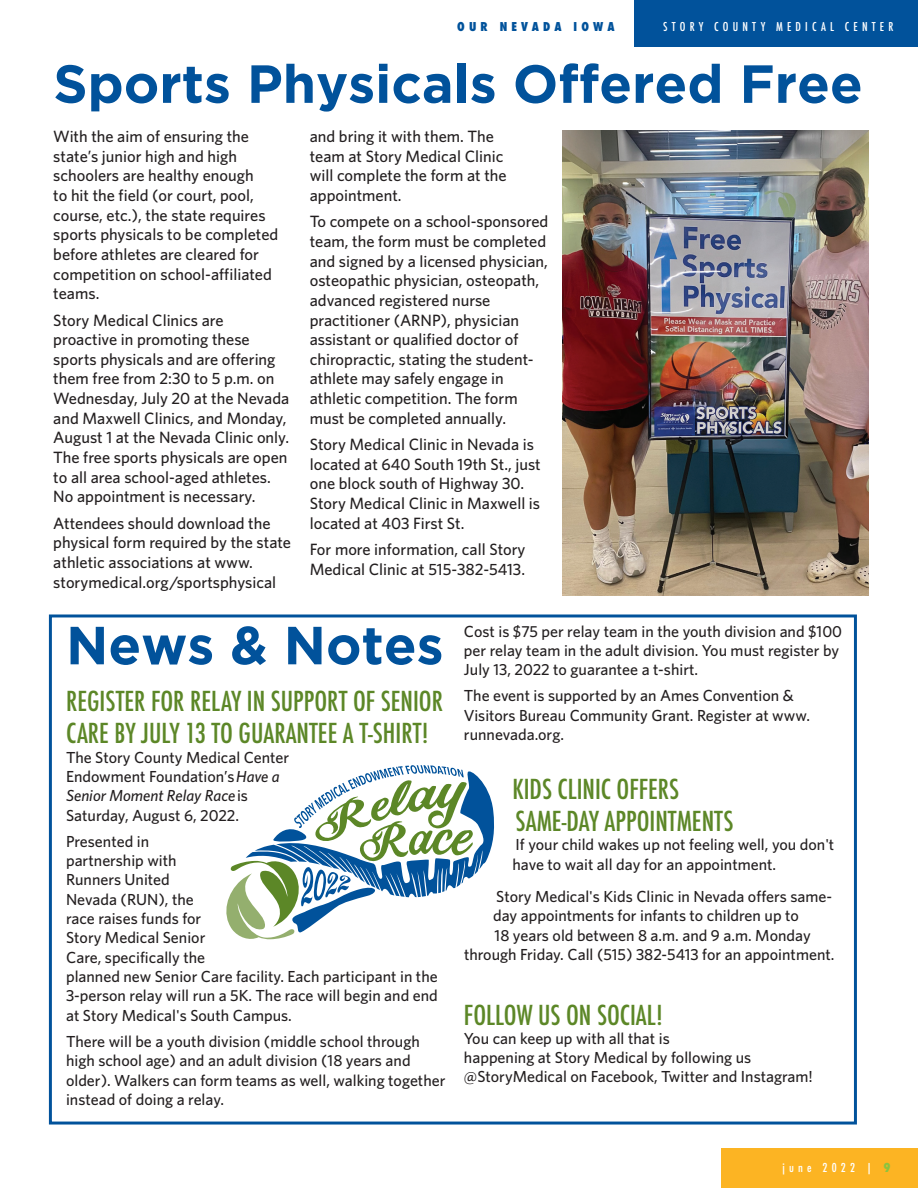
<style>
.page{position:relative;width:918px;height:1188px;background:#fff}
.page>*{position:absolute;margin:0;border:0;box-sizing:border-box;transform-origin:0 0}
.t1{font:700 53.55px "Gotham";color:#01529b}
.t2{font:500 condensed 26.85px/32.1px "Futura";color:#5c8727}
.t3{font:500 16.35px/19.6px "Whitney";color:#231f20}
.t4{font:500 16.05px/19.4px "Whitney";color:#231f20}
.t5{font:500 condensed 12px "Futura";letter-spacing:.35em;color:#fff}
.t6{font:500 condensed 11.85px "Futura";letter-spacing:.35em;color:#fff}
.t7{font:800 condensed 11.85px "Futura";letter-spacing:.35em;color:#01529b}
.s1{font-style:italic}
.s2{font-weight:800;color:#8bc440}
</style>
<div class="page">
<div style="left:721px;top:1148px;width:197px;height:40px;background:#fcb423"></div>
<div style="left:635px;top:0;width:283px;height:47px;background:#01529b"></div>
<div style="left:49px;top:615px;width:808px;height:510px;border:3px solid #01529b"></div>
<img style="left:562px;top:130px;width:306px;height:465px">
<svg style="left:226px;top:765px;width:268px;height:174px"></svg>
<p class="t7" style="left:457px;top:18px;width:159px">OUR NEVADA IOWA</p>
<p class="t6" style="left:663px;top:19px;width:232px">STORY COUNTY MEDICAL CENTER</p>
<h1 class="t1" style="left:53px;top:53px;width:811px">Sports Physicals Offered Free</h1>
<p class="t3" style="left:53px;top:126px;width:226px">With the aim of ensuring the state’s junior high and high schoolers are healthy enough<br>to hit the field (or court, pool, course, etc.), the state requires sports physicals to be completed before athletes are cleared for competition on school-affiliated teams.</p>
<p class="t3" style="left:53px;top:310px;width:237px">Story Medical Clinics are proactive in promoting these sports physicals and are offering them free from 2:30 to 5 p.m. on<br>Wednesday, July 20 at the Nevada and Maxwell Clinics, and Monday,<br>August 1 at the Nevada Clinic only.<br>The free sports physicals are open to all area school-aged athletes.<br>No appointment is necessary.</p>
<p class="t3" style="left:53px;top:513px;width:239px">Attendees should download the physical form required by the state athletic associations at www. storymedical.org/sportsphysical</p>
<p class="t3" style="left:310px;top:126px;width:198px">and bring it with them. The team at Story Medical Clinic will complete the form at the appointment.</p>
<p class="t3" style="left:310px;top:211px;width:240px">To compete on a school-sponsored team, the form must be completed and signed by a licensed physician, osteopathic physician, osteopath, advanced registered nurse practitioner (ARNP), physician assistant or qualified doctor of chiropractic, stating the student&shy;athlete may safely engage in athletic competition. The form must be completed annually.</p>
<p class="t3" style="left:310px;top:434px;width:233px">Story Medical Clinic in Nevada is located at 640 South 19th St., just one block south of Highway 30.<br>Story Medical Clinic in Maxwell is located at 403 First St.</p>
<p class="t3" style="left:310px;top:539px;width:217px">For more information, call Story<br>Medical Clinic at 515-382-5413.</p>
<h1 class="t1" style="left:66px;top:614px;width:379px">News &amp; Notes</h1>
<h2 class="t2" style="left:66px;top:685px;width:378px">REGISTER FOR RELAY IN SUPPORT OF SENIOR<br>CARE BY JULY 13 TO GUARANTEE A T-SHIRT!</h2>
<p class="t4" style="left:66px;top:747px;width:225px">The Story County Medical Center<br>Endowment Foundation’s <span class="s1">Have a<br>Senior Moment Relay Race</span> is<br>Saturday, August 6, 2022.</p>
<p class="t4" style="left:66px;top:831px;width:373px">Presented in<br>partnership with<br>Runners United<br>Nevada (RUN), the<br>race raises funds for<br>Story Medical Senior<br>Care, specifically the<br>planned new Senior Care facility. Each participant in the<br>3-person relay will run a 5K. The race will begin and end at Story Medical's South Campus.</p>
<p class="t4" style="left:66px;top:1031px;width:381px">There will be a youth division (middle school through high school age) and an adult division (18 years and older). Walkers can form teams as well, walking together instead of doing a relay.</p>
<p class="t4" style="left:464px;top:621px;width:380px">Cost is $75 per relay team in the youth division and $100 per relay team in the adult division. You must register by<br>July 13, 2022 to guarantee a t-shirt.</p>
<p class="t4" style="left:464px;top:686px;width:348px">The event is supported by an Ames Convention &amp;<br>Visitors Bureau Community Grant. Register at www. runnevada.org.</p>
<h2 class="t2" style="left:513px;top:773px;width:223px">KIDS CLINIC OFFERS<br>SAME-DAY APPOINTMENTS</h2>
<p class="t4" style="left:513px;top:835px;width:323px">If your child wakes up not feeling well, you don't have to wait all day for an appointment.</p>
<p class="t4" style="left:496px;top:887px;width:337px">Story Medical's Kids Clinic in Nevada offers same-</p>
<p class="t4" style="left:493px;top:906px;width:307px">day appointments for infants to children up to</p>
<p class="t4" style="left:495px;top:925px;width:318px">18 years old between 8 a.m. and 9 a.m. Monday</p>
<p class="t4" style="left:464px;top:944px;width:372px">through Friday. Call (515) 382-5413 for an appointment.</p>
<h2 class="t2" style="left:464px;top:999px;width:201px">FOLLOW US ON SOCIAL!</h2>
<p class="t4" style="left:464px;top:1028px;width:351px">You can keep up with all that is<br>happening at Story Medical by following us @StoryMedical on Facebook, Twitter and Instagram!</p>
<p class="t5" style="left:783px;top:1160px;width:110px">june 2022 |<sup>9</sup><span class="s2">9</span></p>
<p class="t6" style="left:776px;top:1156px;width:91px">june 2022 |</p>
</div>
